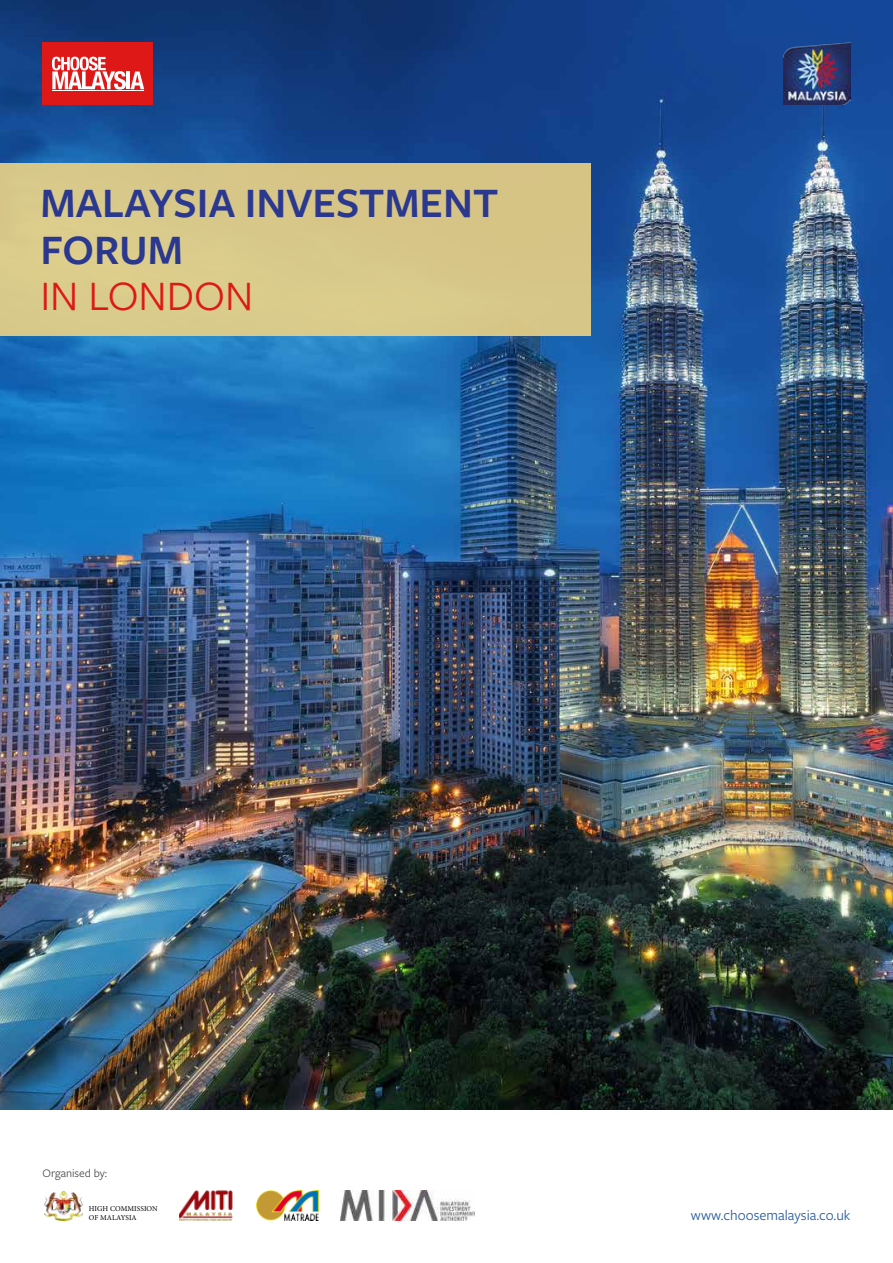
<style>
.page{position:relative;width:893px;height:1263px;background:#fff}
.page>*{position:absolute;margin:0;border:0;box-sizing:border-box;transform-origin:0 0}
.t1{font:600 43.5px/46.5px "Freight Sans Pro";color:#2b388f}
.t2{font:43.5px "Freight Sans Pro";color:#dd1917}
.t3{font:15px "Freight Sans Pro";color:#275b9b}
.t4{font:12px "Freight Sans Pro";color:#494947}
.t5{font:7.5px/9px "Minion Pro";letter-spacing:.005em;color:#000}
</style>
<div class="page">
<img style="left:0;top:0;width:893px;height:1110px">
<div style="left:0;top:164px;width:591px;height:172px;background:#d7c989"></div>
<img style="left:783px;top:43px;width:67px;height:62px">
<div style="left:43px;top:43px;width:110px;height:62px;background:#de1817"></div>
<svg style="left:52px;top:57px;width:92px;height:33px"></svg>
<hr style="left:52px;top:90px;width:92px;height:1px;background:#fff">
<img style="left:341px;top:1191px;width:134px;height:29px">
<img style="left:257px;top:1191px;width:61px;height:29px">
<img style="left:44px;top:1191px;width:38px;height:29px">
<img style="left:179px;top:1191px;width:53px;height:29px">
<h1 class="t1" style="left:40px;top:178px;width:460px">MALAYSIA INVESTMENT<br>FORUM</h1>
<h1 class="t2" style="left:40px;top:267px;width:214px">IN LONDON</h1>
<p class="t4" style="left:43px;top:1165px;width:66px">Organised by:</p>
<p class="t5" style="left:89px;top:1204px;width:71px">HIGH COMMISSION<br>OF MALAYSIA</p>
<p class="t3" style="left:691px;top:1205px;width:161px">www.choosemalaysia.co.uk</p>
</div>
